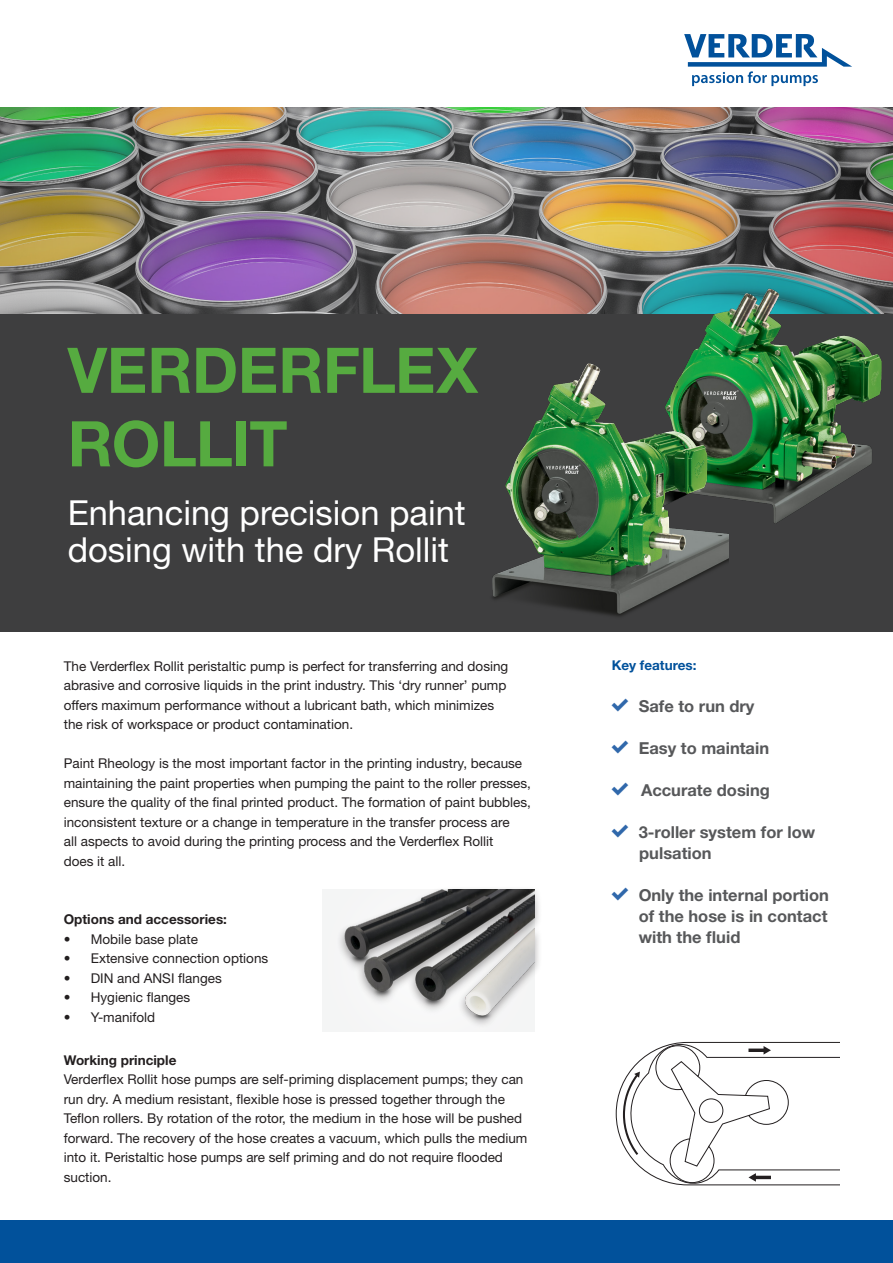
<style>
.page{position:relative;width:893px;height:1263px;background:#fff}
.page>*{position:absolute;margin:0;border:0;box-sizing:border-box;transform-origin:0 0}
.A4_Adv_Headline{font:700 63px "Helvetica Neue LT Std";letter-spacing:-.005em;color:#56ab40}
.A4_Adv_Headline-2{font:34.5px "Helvetica Neue LT Std";color:#fff}
.t1{font:700 16.5px/21px "Helvetica Neue LT Std";color:#57585a;text-align:justify}
._04_Body_new{font:13.5px/19.5px "Helvetica Neue LT Std";color:#231f20}
._04_Body_new-2{font:700 13.5px "Helvetica Neue LT Std";color:#231f20}
.t2{font:700 13.5px "Helvetica Neue LT Std";color:#01519b}
</style>
<div class="page">
<div style="left:323px;top:889px;width:212px;height:143px;background:#f4f5f5"></div>
<img style="left:0;top:107px;width:893px;height:207px">
<div style="left:0;top:314px;width:893px;height:317px;background:#3e3e3f"></div>
<div style="left:0;top:1221px;width:893px;height:42px;background:#01519b"></div>
<svg style="left:684px;top:34px;width:168px;height:52px"></svg>
<img style="left:659px;top:285px;width:229px;height:238px">
<img style="left:447px;top:361px;width:281px;height:271px">
<svg style="left:616px;top:1042px;width:223px;height:144px"></svg>
<div style="left:337px;top:886px;width:205px;height:144px;background:#231f20;opacity:.4"></div>
<img style="left:337px;top:890px;width:197px;height:140px">
<p class="A4_Adv_Headline" style="left:68px;top:331px;width:412px">VERDERFLEX</p>
<p class="A4_Adv_Headline" style="left:68px;top:405px;width:221px">ROLLIT</p>
<p class="A4_Adv_Headline-2" style="left:68px;top:492px;width:400px">Enhancing precision paint</p>
<p class="A4_Adv_Headline-2" style="left:68px;top:529px;width:383px">dosing with the dry Rollit</p>
<p class="_04_Body_new" style="left:64px;top:656px;width:446px">The Verderflex Rollit peristaltic pump is perfect for transferring and dosing</p>
<p class="_04_Body_new" style="left:64px;top:676px;width:444px">abrasive and corrosive liquids in the print industry. This ‘dry runner’ pump offers maximum performance without a lubricant bath, which minimizes</p>
<p class="_04_Body_new" style="left:64px;top:715px;width:291px">the risk of workspace or product contamination.</p>
<p class="_04_Body_new" style="left:64px;top:754px;width:469px">Paint Rheology is the most important factor in the printing industry, because maintaining the paint properties when pumping the paint to the roller presses, ensure the quality of the final printed product. The formation of paint bubbles, inconsistent texture or a change in temperature in the transfer process are</p>
<p class="_04_Body_new" style="left:64px;top:832px;width:431px">all aspects to avoid during the printing process and the Verderflex Rollit</p>
<p class="_04_Body_new" style="left:64px;top:851px;width:63px">does it all.</p>
<p class="_04_Body_new-2" style="left:64px;top:911px;width:165px">Options and accessories:</p>
<p class="_04_Body_new" style="left:64px;top:929px;width:136px">• Mobile base plate</p>
<p class="_04_Body_new" style="left:64px;top:949px;width:206px">• Extensive connection options</p>
<p class="_04_Body_new" style="left:64px;top:968px;width:160px">• DIN and ANSI flanges</p>
<p class="_04_Body_new" style="left:64px;top:988px;width:128px">• Hygienic flanges</p>
<p class="_04_Body_new" style="left:64px;top:1007px;width:93px">• Y-manifold</p>
<p class="_04_Body_new-2" style="left:64px;top:1052px;width:114px">Working principle</p>
<p class="_04_Body_new" style="left:64px;top:1070px;width:465px">Verderflex Rollit hose pumps are self-priming displacement pumps; they can run dry. A medium resistant, flexible hose is pressed together through the Teflon rollers. By rotation of the rotor, the medium in the hose will be pushed forward. The recovery of the hose creates a vacuum, which pulls the medium into it. Peristaltic hose pumps are self priming and do not require flooded suction.</p>
<p class="t2" style="left:612px;top:657px;width:86px">Key features:</p>
<p class="t1" style="left:639px;top:695px;width:117px">Safe to run dry</p>
<p class="t1" style="left:639px;top:737px;width:132px">Easy to maintain</p>
<p class="t1" style="left:641px;top:779px;width:130px">Accurate dosing</p>
<p class="t1" style="left:639px;top:821px;width:178px">3-roller system for low</p>
<p class="t1" style="left:639px;top:842px;width:74px">pulsation</p>
<p class="t1" style="left:639px;top:884px;width:192px">Only the internal portion of the hose is in contact with the fluid</p>
</div>
